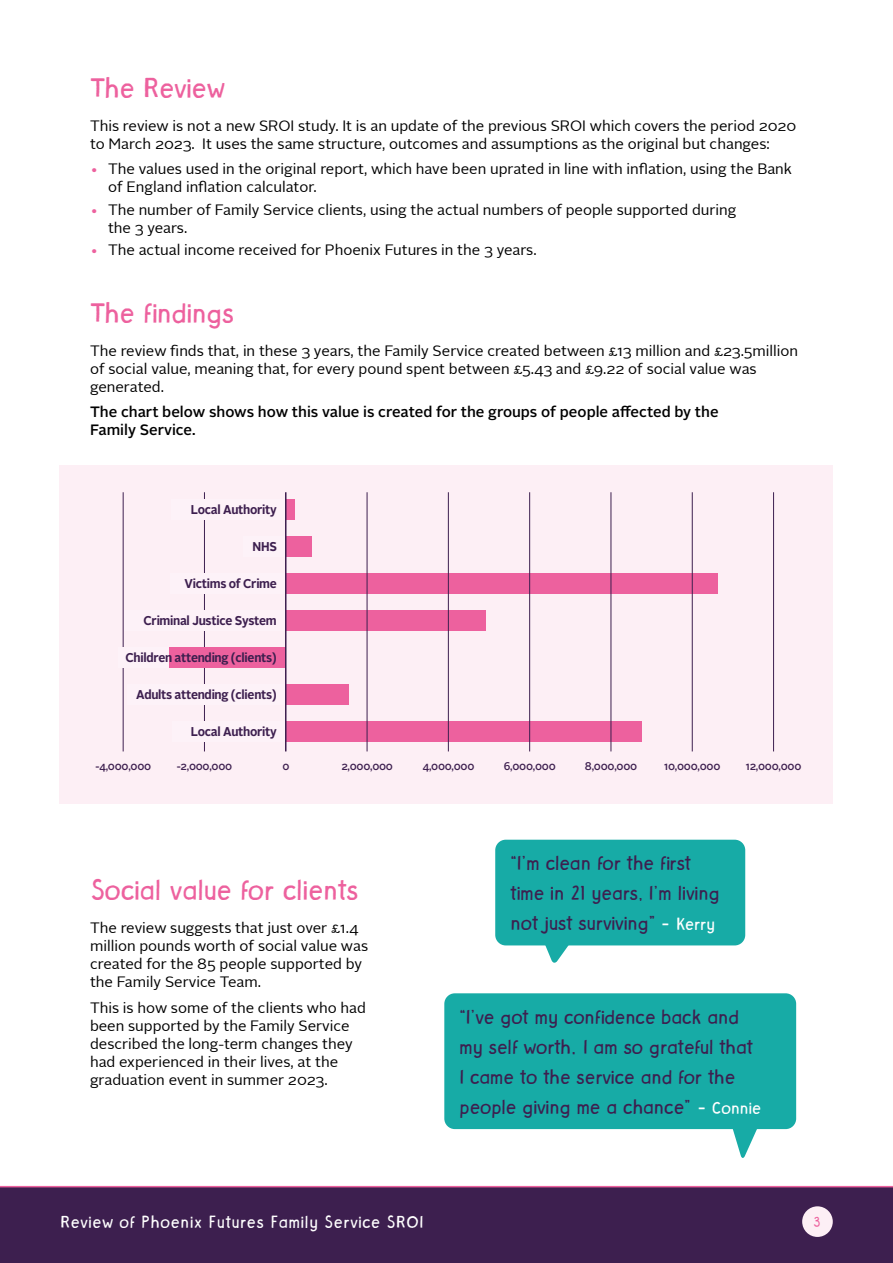
<style>
.page{position:relative;width:893px;height:1263px;background:#fff}
.page>*{position:absolute;margin:0;border:0;box-sizing:border-box;transform-origin:0 0}
.t1{font:30px "Yeah Right";letter-spacing:-.04em;color:#ed619e}
.t2{font:21px/30px "Yeah Right";letter-spacing:-.04em;color:#3d1f4f}
.t3{font:18px "Yeah Right";color:#fff}
.t4{font:15px/18px "Alright Sans";color:#000}
.t5{font:500 15px/18px "Alright Sans";color:#000}
.t6{font:15px "Yeah Right";color:#ed619e}
.t7{font:700 12.75px "Alright Sans";letter-spacing:-.025em;color:#3d1f4f;scale:.94 1}
.t8{font:500 11.1px "Alright Sans";letter-spacing:-.025em;color:#3d1f4f;scale:.94 1}
.s1{color:#ed619e}
.s2{font-size:18px;color:#fff}
</style>
<div class="page">
<div style="left:0;top:1187px;width:893px;height:76px;background:#3d1f4f"></div>
<div style="left:802px;top:1206px;width:31px;height:31px;background:#fdeff5;border-radius:50%"></div>
<hr style="left:0;top:1186px;width:893px;height:1px;background:#ed619e">
<div style="left:60px;top:465px;width:773px;height:338px;background:#fdeff5"></div>
<div style="left:286px;top:536px;width:26px;height:21px;background:#ed619e"></div>
<div style="left:286px;top:573px;width:432px;height:21px;background:#ed619e"></div>
<div style="left:286px;top:610px;width:200px;height:21px;background:#ed619e"></div>
<div style="left:286px;top:684px;width:62px;height:21px;background:#ed619e"></div>
<div style="left:286px;top:721px;width:355px;height:21px;background:#ed619e"></div>
<hr style="left:123px;top:492px;width:1px;height:259px;background:#3d1f4f">
<hr style="left:204px;top:492px;width:1px;height:259px;background:#3d1f4f">
<hr style="left:367px;top:492px;width:1px;height:259px;background:#3d1f4f">
<hr style="left:448px;top:492px;width:1px;height:259px;background:#3d1f4f">
<hr style="left:529px;top:492px;width:1px;height:259px;background:#3d1f4f">
<hr style="left:611px;top:492px;width:1px;height:259px;background:#3d1f4f">
<hr style="left:692px;top:492px;width:1px;height:259px;background:#3d1f4f">
<hr style="left:773px;top:492px;width:1px;height:259px;background:#3d1f4f">
<div style="left:128px;top:684px;width:158px;height:21px;background:#fdf2f8"></div>
<div style="left:172px;top:721px;width:114px;height:21px;background:#fdf2f8"></div>
<div style="left:125px;top:610px;width:161px;height:21px;background:#fdf2f8"></div>
<div style="left:170px;top:573px;width:116px;height:21px;background:#fdf2f8"></div>
<div style="left:171px;top:499px;width:115px;height:20px;background:#fdf2f8"></div>
<div style="left:286px;top:499px;width:8px;height:20px;background:#ed619e"></div>
<div style="left:118px;top:647px;width:168px;height:21px;background:#fdf2f8"></div>
<div style="left:169px;top:647px;width:117px;height:21px;background:#ed619e"></div>
<hr style="left:285px;top:492px;width:1px;height:259px;background:#3d1f4f">
<div style="left:495px;top:840px;width:250px;height:105px;background:#17aba6;border-radius:10px"></div>
<div style="left:444px;top:993px;width:352px;height:136px;background:#17aba6;border-radius:10px"></div>
<svg style="left:544px;top:945px;width:26px;height:18px"></svg>
<svg style="left:732px;top:1129px;width:26px;height:29px"></svg>
<h1 class="t1" style="left:90px;top:71px;width:137px">The Review</h1>
<p class="t4" style="left:90px;top:116px;width:708px">This review is not a new SROI study. It is an update of the previous SROI which covers the period 2020 to March 2023. It uses the same structure, outcomes and assumptions as the original but changes:</p>
<p class="t4" style="left:108px;top:160px;width:685px;text-indent:-18px"><span class="s1">•</span> The values used in the original report, which have been uprated in line with inflation, using the Bank of England inflation calculator.</p>
<p class="t4" style="left:108px;top:200px;width:630px;text-indent:-18px"><span class="s1">•</span> The number of Family Service clients, using the actual numbers of people supported during the 3 years.</p>
<p class="t4" style="left:90px;top:241px;width:448px"><span class="s1">•</span> The actual income received for Phoenix Futures in the 3 years.</p>
<h1 class="t1" style="left:90px;top:296px;width:146px">The findings</h1>
<p class="t4" style="left:90px;top:341px;width:710px">The review finds that, in these 3 years, the Family Service created between £13 million and £23.5million of social value, meaning that, for every pound spent between £5.43 and £9.22 of social value was generated.</p>
<p class="t5" style="left:90px;top:403px;width:630px">The chart below shows how this value is created for the groups of people affected by the<br>Family Service.</p>
<p class="t7" style="left:191px;top:500px;width:93px">Local Authority</p>
<p class="t7" style="left:253px;top:537px;width:27px">NHS</p>
<p class="t7" style="left:185px;top:575px;width:100px">Victims of Crime</p>
<p class="t7" style="left:143px;top:612px;width:143px">Criminal Justice System</p>
<p class="t7" style="left:125px;top:649px;width:163px">Children attending (clients)</p>
<p class="t7" style="left:136px;top:686px;width:151px">Adults attending (clients)</p>
<p class="t7" style="left:191px;top:723px;width:93px">Local Authority</p>
<p class="t8" style="left:95px;top:759px;width:61px">-4,000,000</p>
<p class="t8" style="left:177px;top:759px;width:61px">-2,000,000</p>
<p class="t8" style="left:282px;top:759px;width:9px">0</p>
<p class="t8" style="left:341px;top:759px;width:57px">2,000,000</p>
<p class="t8" style="left:422px;top:759px;width:57px">4,000,000</p>
<p class="t8" style="left:504px;top:759px;width:57px">6,000,000</p>
<p class="t8" style="left:585px;top:759px;width:57px">8,000,000</p>
<p class="t8" style="left:664px;top:759px;width:61px">10,000,000</p>
<p class="t8" style="left:746px;top:759px;width:61px">12,000,000</p>
<h1 class="t1" style="left:90px;top:873px;width:271px">Social value for clients</h1>
<p class="t4" style="left:90px;top:919px;width:280px">The review suggests that just over £1.4 million pounds worth of social value was created for the 85 people supported by the Family Service Team.</p>
<p class="t4" style="left:90px;top:999px;width:277px">This is how some of the clients who had been supported by the Family Service described the long-term changes they had experienced in their lives, at the graduation event in summer 2023.</p>
<h2 class="t2" style="left:510px;top:848px;width:211px">“I’m clean for the first time in 21 years, I’m living not just surviving” <span class="s2">- Kerry</span></h2>
<h2 class="t2" style="left:459px;top:1002px;width:304px">“I’ve got my confidence back and my self worth. I am so grateful that<br>I came to the service and for the people giving me a chance” <span class="s2">- Connie</span></h2>
<p class="t3" style="left:60px;top:1212px;width:365px">Review of Phoenix Futures Family Service SROI</p>
<p class="t6" style="left:814px;top:1214px;width:9px">3</p>
</div>
